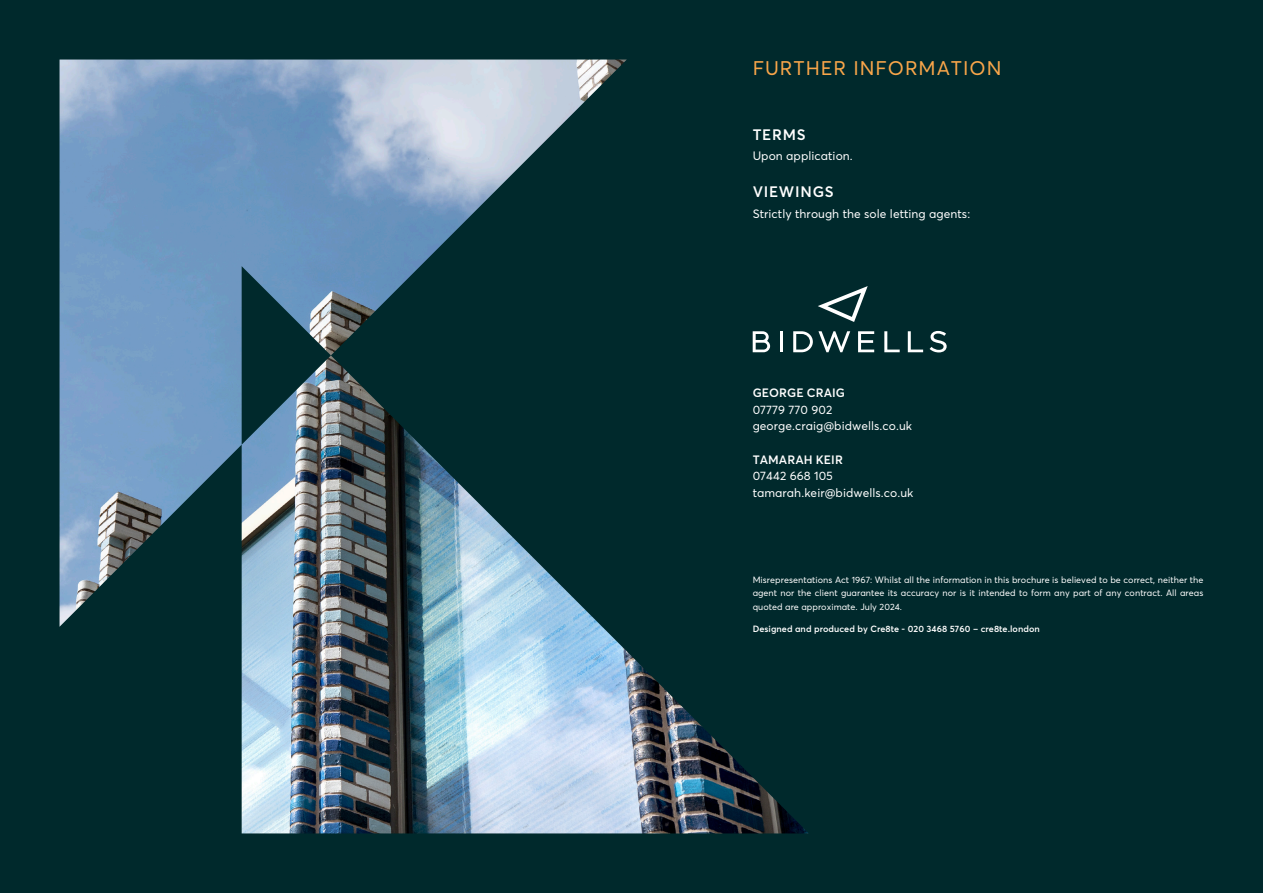
<style>
.page{position:relative;width:1263px;height:893px;background:#00292c}
.page>*{position:absolute;margin:0;border:0;box-sizing:border-box;transform-origin:0 0}
.SUBHEADING{font:19.5px "Averta";letter-spacing:.05em;color:#f9a64a}
.SUBHEADING-2{font:600 15px "Averta";letter-spacing:.05em;color:#fff}
.BODY{font:12px/16.5px "Averta";letter-spacing:.005em;color:#fff}
.BODY-2{font:9px/13.5px "Averta";letter-spacing:.005em;color:#fff;text-align:justify}
.BODY-3{font:600 9px "Averta";letter-spacing:.005em;color:#fff}
.s1{font-weight:600}
</style>
<div class="page">
<svg style="left:858px;top:331px;width:16px;height:21px"></svg>
<svg style="left:884px;top:331px;width:16px;height:21px"></svg>
<svg style="left:908px;top:331px;width:15px;height:21px"></svg>
<svg style="left:929px;top:331px;width:18px;height:21px"></svg>
<svg style="left:809px;top:331px;width:41px;height:21px"></svg>
<svg style="left:818px;top:286px;width:50px;height:36px"></svg>
<img style="left:60px;top:60px;width:749px;height:773px">
<p class="SUBHEADING" style="left:753px;top:57px;width:250px">FURTHER INFORMATION</p>
<p class="SUBHEADING-2" style="left:753px;top:126px;width:54px">TERMS</p>
<p class="BODY" style="left:753px;top:148px;width:102px">Upon application.</p>
<p class="SUBHEADING-2" style="left:753px;top:183px;width:83px">VIEWINGS</p>
<p class="BODY" style="left:753px;top:206px;width:219px">Strictly through the sole letting agents:</p>
<p class="BODY" style="left:753px;top:385px;width:161px"><span class="s1">GEORGE CRAIG<br></span>07779 770 902 george.craig@bidwells.co.uk</p>
<p class="BODY" style="left:753px;top:451px;width:162px"><span class="s1">TAMARAH KEIR<br></span>07442 668 105 tamarah.keir@bidwells.co.uk</p>
<p class="BODY-2" style="left:753px;top:573px;width:452px">Misrepresentations Act 1967: Whilst all the information in this brochure is believed to be correct, neither the agent nor the client guarantee its accuracy nor is it intended to form any part of any contract. All areas quoted are approximate. July 2024.</p>
<p class="BODY-3" style="left:753px;top:623px;width:289px">Designed and produced by Cre8te - 020 3468 5760 – cre8te.london</p>
</div>
